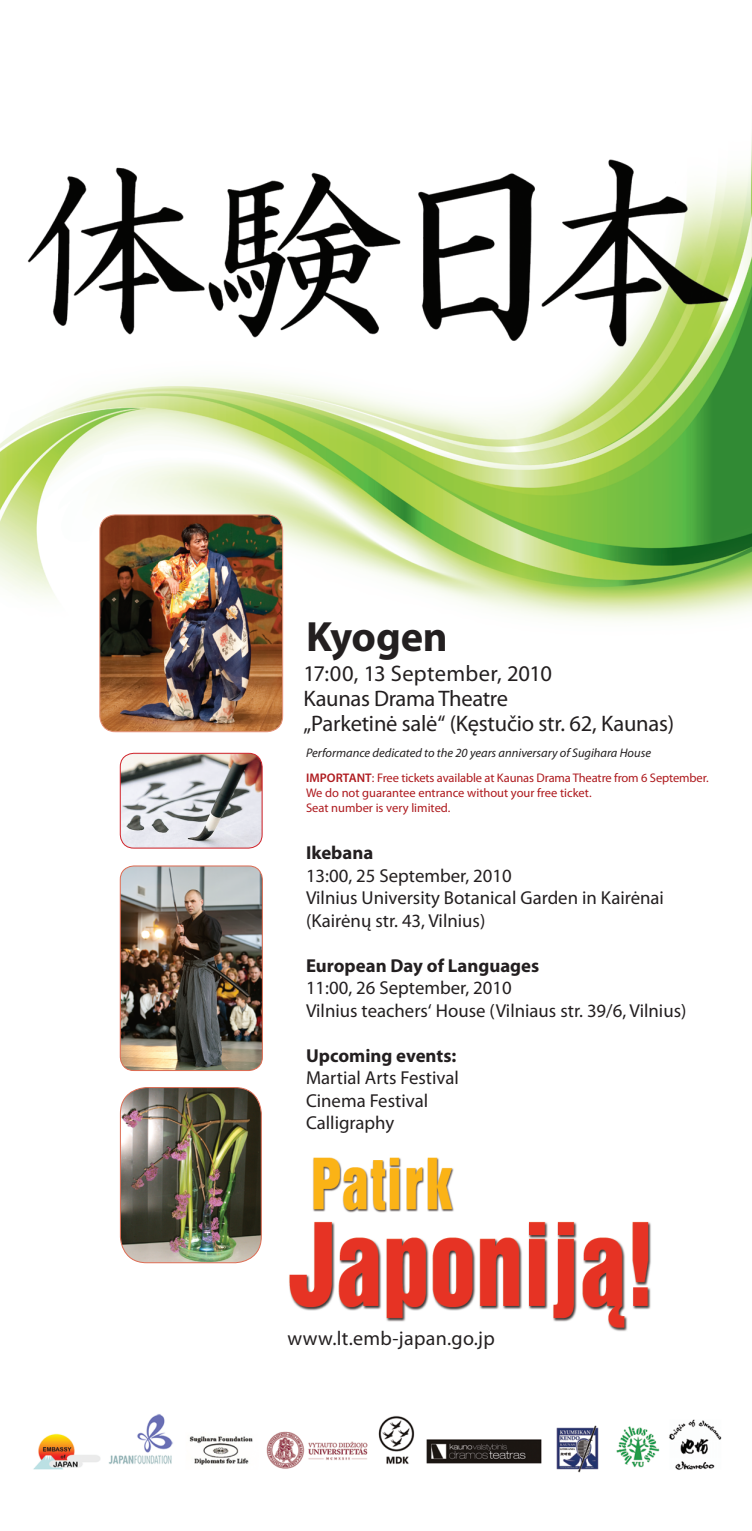
<style>
.page{position:relative;width:752px;height:1531px;background:#fff}
.page>*{position:absolute;margin:0;border:0;box-sizing:border-box;transform-origin:0 0}
.t1{font:700 42.5px "Myriad Pro";letter-spacing:-.005em;color:#231f20}
.t2{font:22.5px "Myriad Pro";letter-spacing:-.01em;color:#231f20}
.t3{font:22.5px "Myriad Pro";letter-spacing:.015em;color:#231f20}
.t4{font:20px "Myriad Pro";letter-spacing:.015em;color:#231f20}
.t5{font:18.75px "Myriad Pro";color:#231f20}
.t6{font:700 18.75px "Myriad Pro";color:#231f20}
.t7{font:12.5px/15px "Myriad Pro";letter-spacing:-.005em;color:#ae1a1e}
.t8{font:italic 12.5px "Myriad Pro";color:#231f20}
.s1{font-weight:600}
</style>
<div class="page">
<img style="left:0;top:159px;width:751px;height:1314px">
<img style="left:120px;top:1087px;width:141px;height:176px">
<div style="left:120px;top:1087px;width:141px;height:176px;border:1px solid #dd6c53;border-radius:26px"></div>
<img style="left:120px;top:753px;width:142px;height:95px">
<div style="left:120px;top:753px;width:142px;height:95px;border:1px solid #d1232a;border-radius:14px"></div>
<img style="left:120px;top:866px;width:142px;height:204px">
<div style="left:120px;top:866px;width:142px;height:204px;border:1px solid #dd6b51;border-radius:14px"></div>
<img style="left:100px;top:515px;width:182px;height:217px">
<div style="left:99px;top:515px;width:184px;height:217px;border:1px solid #e59279;border-radius:16px"></div>
<p class="t1" style="left:306px;top:608px;width:143px">Kyogen</p>
<p class="t3" style="left:303px;top:659px;width:250px">17:00, 13 September, 2010</p>
<p class="t2" style="left:303px;top:684px;width:206px">Kaunas Drama Theatre</p>
<p class="t2" style="left:303px;top:709px;width:372px">„Parketinė salė“ (Kęstučio str. 62, Kaunas)</p>
<p class="t8" style="left:306px;top:745px;width:346px">Performance dedicated to the 20 years anniversary of Sugihara House</p>
<p class="t7" style="left:306px;top:770px;width:404px"><span class="s1">IMPORTANT</span>: Free tickets available at Kaunas Drama Theatre from 6 September.<br>We do not guarantee entrance without your free ticket.</p>
<p class="t7" style="left:306px;top:800px;width:146px">Seat number is very limited.</p>
<p class="t6" style="left:306px;top:841px;width:69px">Ikebana</p>
<p class="t5" style="left:306px;top:864px;width:207px">13:00, 25 September, 2010</p>
<p class="t5" style="left:306px;top:886px;width:359px">Vilnius University Botanical Garden in Kairėnai</p>
<p class="t5" style="left:306px;top:909px;width:181px">(Kairėnų str. 43, Vilnius)</p>
<p class="t6" style="left:306px;top:953px;width:235px">European Day of Languages</p>
<p class="t5" style="left:306px;top:976px;width:207px">11:00, 26 September, 2010</p>
<p class="t5" style="left:306px;top:999px;width:382px">Vilnius teachers‘ House (Vilniaus str. 39/6, Vilnius)</p>
<p class="t6" style="left:306px;top:1043px;width:152px">Upcoming events:</p>
<p class="t5" style="left:306px;top:1066px;width:154px">Martial Arts Festival</p>
<p class="t5" style="left:306px;top:1089px;width:124px">Cinema Festival</p>
<p class="t5" style="left:306px;top:1111px;width:90px">Calligraphy</p>
<p class="t4" style="left:287px;top:1326px;width:209px">www.lt.emb-japan.go.jp</p>
</div>
